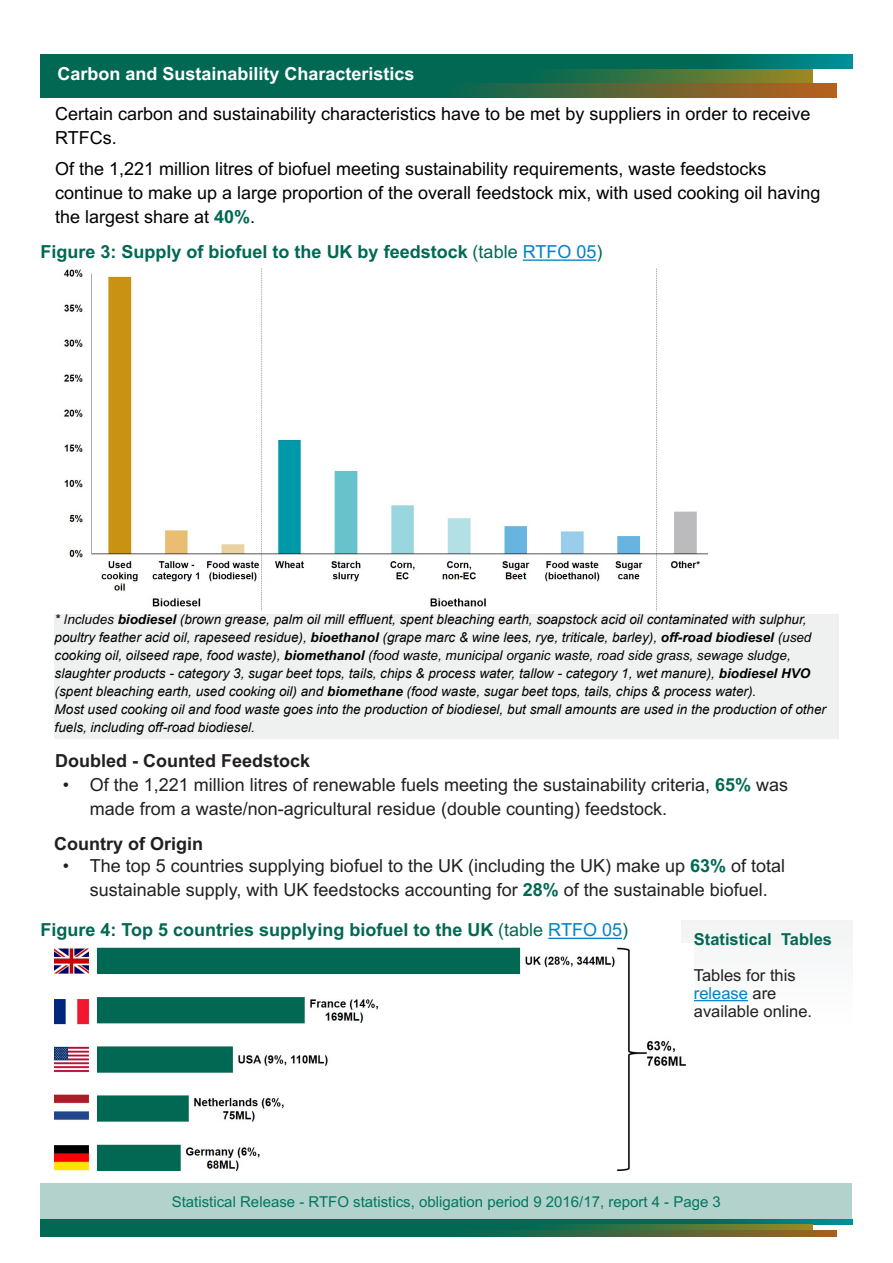
<style>
.page{position:relative;width:893px;height:1263px;background:#fff}
.page>*{position:absolute;margin:0;border:0;box-sizing:border-box;transform-origin:0 0}
.t1{font:18px/24px "Arial MT2";color:#231f20}
.t2{font:18px/24px "Arial MT2";color:#000}
.t3{font:18px "Arial Bold MT2";color:#006853}
.t4{font:18px "Arial Bold MT2";color:#231f20}
.t5{font:18px "Arial Bold MT2";color:#fff}
.t6{font:16.5px/18px "Arial MT2";color:#231f20}
.t7{font:16.5px "Arial Bold MT2";color:#006853}
.t8{font:15px "Arial MT2";color:#007662}
.t9{font:italic 13.5px/18px "Arial";color:#000}
.s1{font-family:"Arial Bold MT2";color:#006853}
.s2{font-family:"Arial MT2"}
.s3{font-family:"Arial MT2";color:#0082ca}
.s4{font-family:"Arial Italic MT2";font-style:normal}
.s5{font-family:"Arial Italic MT2";font-style:normal;color:#231f20}
.s6{font-weight:700}
.s7{color:#0082ca}
</style>
<div class="page">
<div style="left:41px;top:1183px;width:811px;height:36px;background:#b3d2cb"></div>
<svg style="left:41px;top:1219px;width:811px;height:6px;background:#046c57"></svg>
<svg style="left:41px;top:1225px;width:771px;height:6px;background:#1c6c49"></svg>
<svg style="left:41px;top:1231px;width:795px;height:5px;background:#256647"></svg>
<svg style="left:41px;top:68px;width:771px;height:15px;background:#196d4a"></svg>
<svg style="left:41px;top:54px;width:811px;height:14px;background:#006b59"></svg>
<svg style="left:41px;top:83px;width:795px;height:15px;background:#306544"></svg>
<hr style="left:523px;top:259px;width:73px;height:2px;background:#0082ca">
<hr style="left:548px;top:938px;width:74px;height:1px;background:#0082ca">
<img style="left:63px;top:269px;width:644px;height:341px">
<div style="left:681px;top:920px;width:171px;height:113px;background:#f8f9f9"></div>
<hr style="left:694px;top:1000px;width:54px;height:1px;background:#0082ca">
<div style="left:55px;top:614px;width:784px;height:125px;background:#eff1f1"></div>
<img style="left:54px;top:945px;width:633px;height:227px">
<p class="t5" style="left:58px;top:61px;width:359px">Carbon and Sustainability Characteristics</p>
<p class="t2" style="left:55px;top:102px;width:757px">Certain carbon and sustainability characteristics have to be met by suppliers in order to receive<br>RTFCs.</p>
<p class="t2" style="left:55px;top:157px;width:767px">Of the 1,221 million litres of biofuel meeting sustainability requirements, waste feedstocks continue to make up a large proportion of the overall feedstock mix, with used cooking oil having the largest share at <span class="s1">40%</span>.</p>
<p class="t3" style="left:41px;top:239px;width:563px">Figure 3: Supply of biofuel to the UK by feedstock <span class="s2">(table</span> <span class="s3">RTFO 05</span><span class="s2">)</span></p>
<p class="t9" style="left:55px;top:611px;width:758px"><span class="s4">*</span> <span class="s5">I</span><span class="s4">ncludes</span> <span class="s6">biodiesel</span> (brown grease, palm oil mill effluent, spent bleaching earth, soapstock acid oil contaminated with sulphur, poultry feather acid oil, rapeseed residue), <span class="s6">bioethanol</span> (grape marc &amp; wine lees, rye, triticale, barley), <span class="s6">off-road biodiesel</span> <span class="s4">(used </span>cooking oil, oilseed rape, food waste), <span class="s6">biomethanol</span> <span class="s4">(food waste, municipal organic waste, road side grass, sewage sludge, </span>slaughter products - category 3, sugar beet tops, tails, chips &amp; process water, tallow - category 1, wet manure), <span class="s6">biodiesel HVO </span>(spent bleaching earth, used cooking oil) and <span class="s6">biomethane</span> (food waste, sugar beet tops, tails, chips &amp; process water).</p>
<p class="t9" style="left:55px;top:701px;width:773px">Most used cooking oil and food waste goes into the production of biodiesel, but small amounts are used in the production of other fuels, including off-road biodiesel.</p>
<p class="t4" style="left:55px;top:747px;width:257px">Doubled - Counted Feedstock</p>
<p class="t1" style="left:90px;top:772px;width:700px;text-indent:-27px">• Of the 1,221 million litres of renewable fuels meeting the sustainability criteria, <span class="s1">65%</span> was made from a waste/non-agricultural residue (double counting) feedstock.</p>
<p class="t4" style="left:54px;top:830px;width:151px">Country of Origin</p>
<p class="t1" style="left:63px;top:853px;width:724px;text-align:center">• The top 5 countries supplying biofuel to the UK (including the UK) make up <span class="s1">63%</span> of total sustainable supply, with UK feedstocks accounting for <span class="s1">28%</span> of the sustainable biofuel.</p>
<p class="t3" style="left:41px;top:917px;width:589px">Figure 4: Top 5 countries supplying biofuel to the UK <span class="s2">(table</span> <span class="s3">RTFO 05</span><span class="s2">)</span></p>
<p class="t7" style="left:694px;top:927px;width:140px">Statistical Tables</p>
<p class="t6" style="left:694px;top:966px;width:103px">Tables for this</p>
<p class="t6" style="left:694px;top:984px;width:120px"><span class="s7">release</span> are available online.</p>
<p class="t8" style="left:172px;top:1191px;width:551px">Statistical Release - RTFO statistics, obligation period 9 2016/17, report 4 - Page 3</p>
</div>
